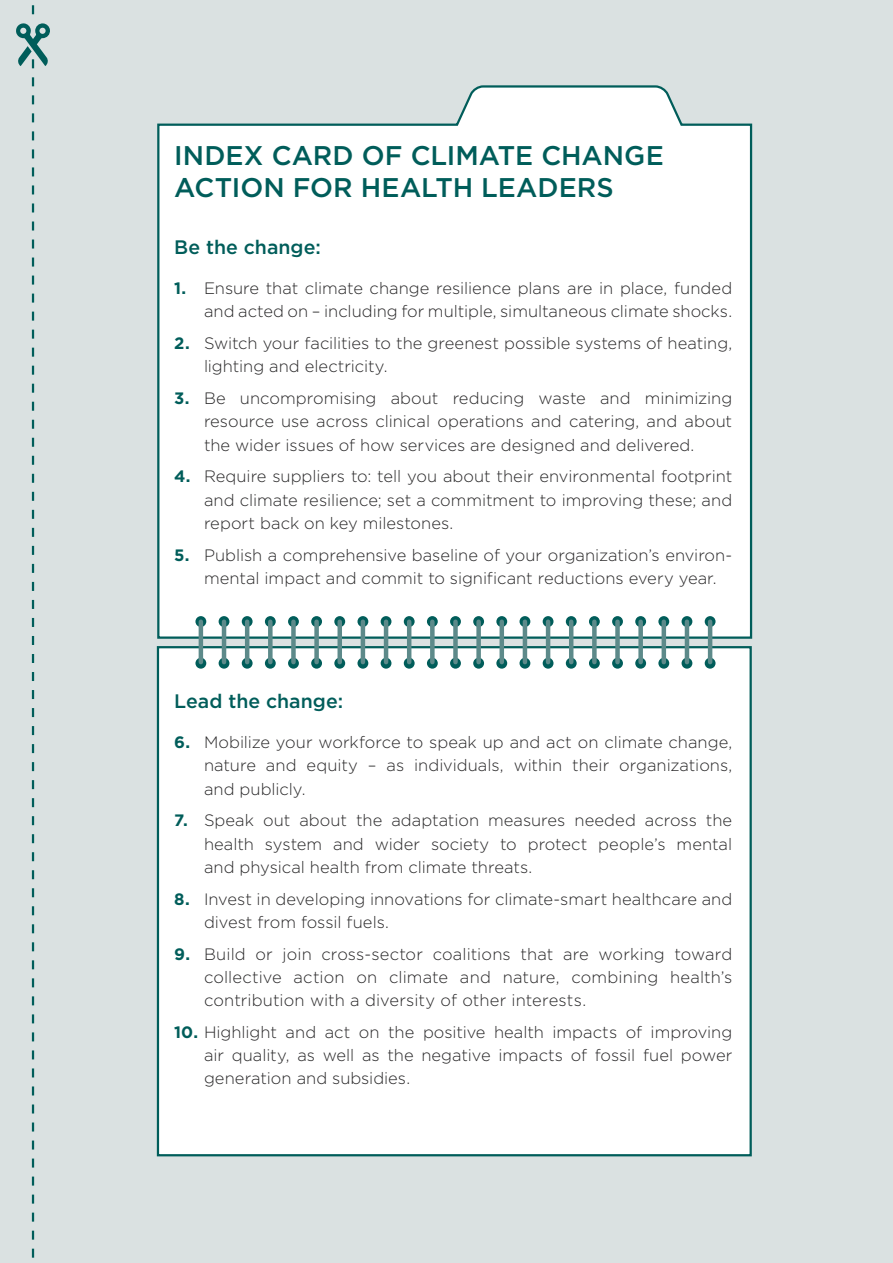
<style>
.page{position:relative;width:893px;height:1263px;background:#dae1e1}
.page>*{position:absolute;margin:0;border:0;box-sizing:border-box;transform-origin:0 0}
.t1{font:500 27px/31.5px "Gotham";color:#005d5a}
.t2{font:500 19.5px "Gotham";color:#005d5a}
.t3{font:300 16.5px/23.2px "Gotham";color:#292829;text-align:justify}
.s1{font-weight:700;color:#005d5a}
</style>
<div class="page">
<div style="left:157px;top:646px;width:595px;height:510px;background:#fff;border:2px solid #005d5a"></div>
<svg style="left:157px;top:85px;width:596px;height:555px;background:#f9fbfa"></svg>
<svg style="left:195px;top:616px;width:11px;height:11px"></svg>
<svg style="left:195px;top:658px;width:11px;height:11px"></svg>
<hr style="left:199px;top:622px;width:4px;height:40px;background:#5d8a8a">
<svg style="left:219px;top:616px;width:10px;height:11px"></svg>
<svg style="left:219px;top:658px;width:10px;height:11px"></svg>
<hr style="left:222px;top:622px;width:4px;height:40px;background:#5d8a8a">
<svg style="left:242px;top:616px;width:11px;height:11px"></svg>
<svg style="left:242px;top:658px;width:11px;height:11px"></svg>
<hr style="left:245px;top:622px;width:4px;height:40px;background:#5d8a8a">
<svg style="left:265px;top:616px;width:11px;height:11px"></svg>
<svg style="left:265px;top:658px;width:11px;height:11px"></svg>
<div style="left:268px;top:622px;width:5px;height:40px;background:#5d8a8a"></div>
<svg style="left:288px;top:616px;width:11px;height:11px"></svg>
<svg style="left:288px;top:658px;width:11px;height:11px"></svg>
<div style="left:291px;top:622px;width:5px;height:40px;background:#5d8a8a"></div>
<svg style="left:311px;top:616px;width:11px;height:11px"></svg>
<svg style="left:311px;top:658px;width:11px;height:11px"></svg>
<div style="left:314px;top:622px;width:5px;height:40px;background:#5d8a8a"></div>
<svg style="left:334px;top:616px;width:11px;height:11px"></svg>
<svg style="left:334px;top:658px;width:11px;height:11px"></svg>
<div style="left:337px;top:622px;width:5px;height:40px;background:#5d8a8a"></div>
<svg style="left:357px;top:616px;width:11px;height:11px"></svg>
<svg style="left:357px;top:658px;width:11px;height:11px"></svg>
<hr style="left:361px;top:622px;width:4px;height:40px;background:#5d8a8a">
<svg style="left:381px;top:616px;width:10px;height:11px"></svg>
<svg style="left:381px;top:658px;width:10px;height:11px"></svg>
<hr style="left:384px;top:622px;width:4px;height:40px;background:#5d8a8a">
<svg style="left:404px;top:616px;width:11px;height:11px"></svg>
<svg style="left:404px;top:658px;width:11px;height:11px"></svg>
<hr style="left:407px;top:622px;width:4px;height:40px;background:#5d8a8a">
<svg style="left:427px;top:616px;width:11px;height:11px"></svg>
<svg style="left:427px;top:658px;width:11px;height:11px"></svg>
<div style="left:430px;top:622px;width:5px;height:40px;background:#5d8a8a"></div>
<svg style="left:450px;top:616px;width:11px;height:11px"></svg>
<svg style="left:450px;top:658px;width:11px;height:11px"></svg>
<div style="left:453px;top:622px;width:5px;height:40px;background:#5d8a8a"></div>
<svg style="left:473px;top:616px;width:11px;height:11px"></svg>
<svg style="left:473px;top:658px;width:11px;height:11px"></svg>
<div style="left:476px;top:622px;width:5px;height:40px;background:#5d8a8a"></div>
<svg style="left:496px;top:616px;width:11px;height:11px"></svg>
<svg style="left:496px;top:658px;width:11px;height:11px"></svg>
<hr style="left:500px;top:622px;width:4px;height:40px;background:#5d8a8a">
<svg style="left:519px;top:616px;width:11px;height:11px"></svg>
<svg style="left:519px;top:658px;width:11px;height:11px"></svg>
<hr style="left:523px;top:622px;width:4px;height:40px;background:#5d8a8a">
<svg style="left:543px;top:616px;width:10px;height:11px"></svg>
<svg style="left:543px;top:658px;width:10px;height:11px"></svg>
<hr style="left:546px;top:622px;width:4px;height:40px;background:#5d8a8a">
<svg style="left:566px;top:616px;width:11px;height:11px"></svg>
<svg style="left:566px;top:658px;width:11px;height:11px"></svg>
<hr style="left:569px;top:622px;width:4px;height:40px;background:#5d8a8a">
<svg style="left:589px;top:616px;width:11px;height:11px"></svg>
<svg style="left:589px;top:658px;width:11px;height:11px"></svg>
<div style="left:592px;top:622px;width:5px;height:40px;background:#5d8a8a"></div>
<svg style="left:612px;top:616px;width:11px;height:11px"></svg>
<svg style="left:612px;top:658px;width:11px;height:11px"></svg>
<div style="left:615px;top:622px;width:5px;height:40px;background:#5d8a8a"></div>
<svg style="left:635px;top:616px;width:11px;height:11px"></svg>
<svg style="left:635px;top:658px;width:11px;height:11px"></svg>
<div style="left:638px;top:622px;width:5px;height:40px;background:#5d8a8a"></div>
<svg style="left:658px;top:616px;width:11px;height:11px"></svg>
<svg style="left:658px;top:658px;width:11px;height:11px"></svg>
<hr style="left:662px;top:622px;width:4px;height:40px;background:#5d8a8a">
<svg style="left:681px;top:616px;width:11px;height:11px"></svg>
<svg style="left:681px;top:658px;width:11px;height:11px"></svg>
<hr style="left:685px;top:622px;width:4px;height:40px;background:#5d8a8a">
<svg style="left:705px;top:616px;width:10px;height:11px"></svg>
<svg style="left:705px;top:658px;width:10px;height:11px"></svg>
<hr style="left:708px;top:622px;width:4px;height:40px;background:#5d8a8a">
<svg style="left:16px;top:5px;width:34px;height:1253px"></svg>
<h1 class="t1" style="left:174px;top:139px;width:491px">INDEX CARD OF CLIMATE CHANGE<br>ACTION FOR HEALTH LEADERS</h1>
<p class="t2" style="left:174px;top:236px;width:148px">Be the change:</p>
<p class="t3" style="left:174px;top:277px;width:559px;text-align:right"><span class="s1">1.</span> Ensure that climate change resilience plans are in place, funded and acted on – including for multiple, simultaneous climate shocks.</p>
<p class="t3" style="left:204px;top:331px;width:530px;text-indent:-30px"><span class="s1">2.</span> Switch your facilities to the greenest possible systems of heating, lighting and electricity.</p>
<p class="t3" style="left:204px;top:386px;width:530px;text-indent:-30px"><span class="s1">3.</span> Be uncompromising about reducing waste and minimizing resource use across clinical operations and catering, and about the wider issues of how services are designed and delivered.</p>
<p class="t3" style="left:204px;top:465px;width:530px;text-indent:-30px"><span class="s1">4.</span> Require suppliers to: tell you about their environmental footprint and climate resilience; set a commitment to improving these; and report back on key milestones.</p>
<p class="t3" style="left:204px;top:543px;width:530px;text-indent:-30px"><span class="s1">5.</span> Publish a comprehensive baseline of your organization’s environ&shy;mental impact and commit to significant reductions every year.</p>
<p class="t2" style="left:174px;top:690px;width:170px">Lead the change:</p>
<p class="t3" style="left:204px;top:730px;width:530px;text-indent:-30px"><span class="s1">6.</span> Mobilize your workforce to speak up and act on climate change, nature and equity – as individuals, within their organizations, and publicly.</p>
<p class="t3" style="left:204px;top:809px;width:530px;text-indent:-30px"><span class="s1">7.</span> Speak out about the adaptation measures needed across the health system and wider society to protect people’s mental and physical health from climate threats.</p>
<p class="t3" style="left:204px;top:887px;width:530px;text-indent:-30px"><span class="s1">8.</span> Invest in developing innovations for climate-smart healthcare and divest from fossil fuels.</p>
<p class="t3" style="left:204px;top:942px;width:530px;text-indent:-30px"><span class="s1">9.</span> Build or join cross-sector coalitions that are working toward collective action on climate and nature, combining health’s contribution with a diversity of other interests.</p>
<p class="t3" style="left:204px;top:1020px;width:530px;text-indent:-30px"><span class="s1">10.</span> Highlight and act on the positive health impacts of improving air quality, as well as the negative impacts of fossil fuel power generation and subsidies.</p>
</div>
